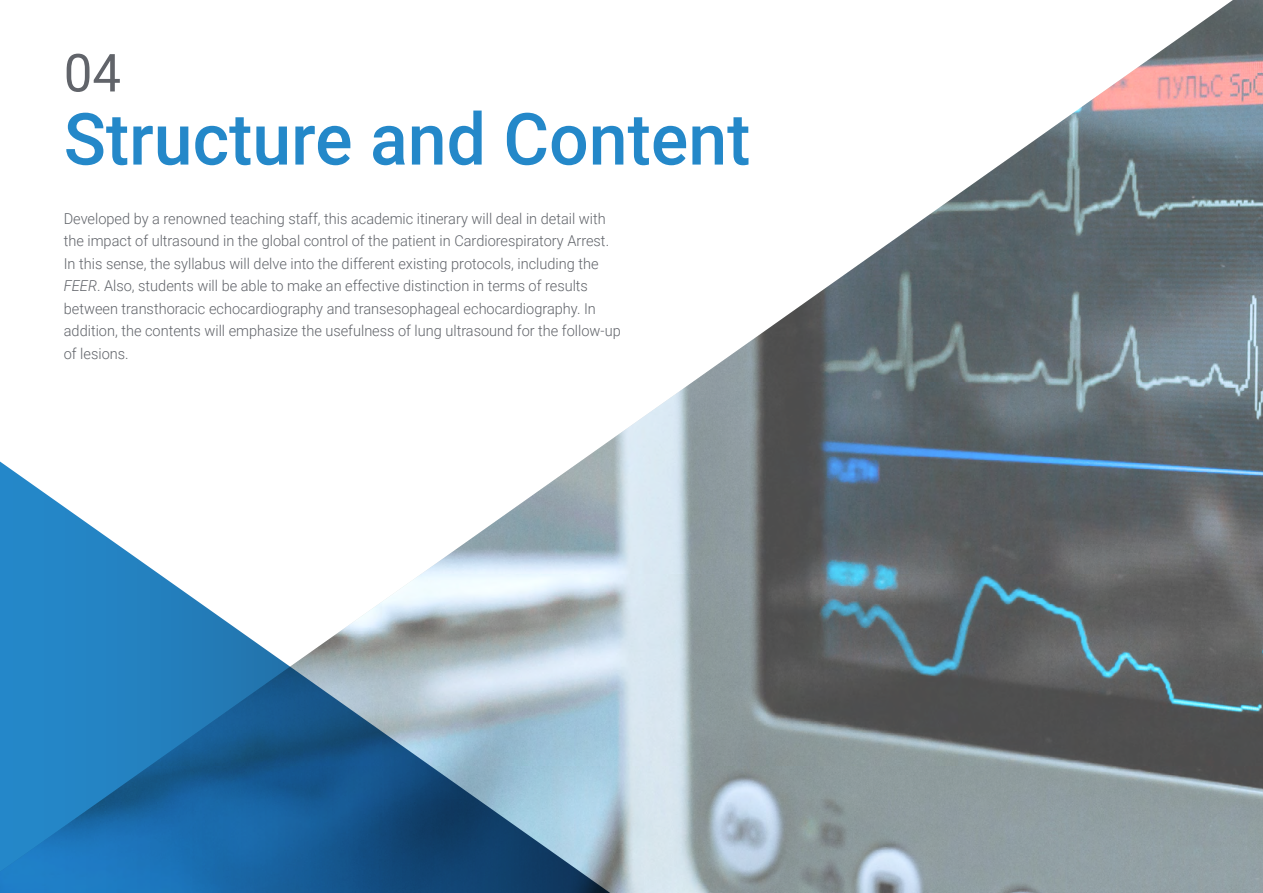
<style>
.page{position:relative;width:1263px;height:893px;background:#fff}
.page>*{position:absolute;margin:0;border:0;box-sizing:border-box;transform-origin:0 0}
.t1{font:500 72px "Roboto";color:#2488c9}
.t2{font:52.5px "Roboto";color:#61646a}
.t3{font:300 15px/22.5px "Roboto";color:#61646a}
.s1{font-style:italic}
</style>
<div class="page">
<img style="left:602px;top:0;width:661px;height:893px">
<svg style="left:0;top:446px;width:640px;height:447px"></svg>
<h2 class="t2" style="left:64px;top:36px;width:59px">04</h2>
<h1 class="t1" style="left:64px;top:89px;width:688px">Structure and Content</h1>
<p class="t3" style="left:64px;top:207px;width:558px">Developed by a renowned teaching staff, this academic itinerary will deal in detail with the impact of ultrasound in the global control of the patient in Cardiorespiratory Arrest.<br>In this sense, the syllabus will delve into the different existing protocols, including the <span class="s1">FEER</span>. Also, students will be able to make an effective distinction in terms of results between transthoracic echocardiography and transesophageal echocardiography. In addition, the contents will emphasize the usefulness of lung ultrasound for the follow-up of lesions.</p>
</div>
